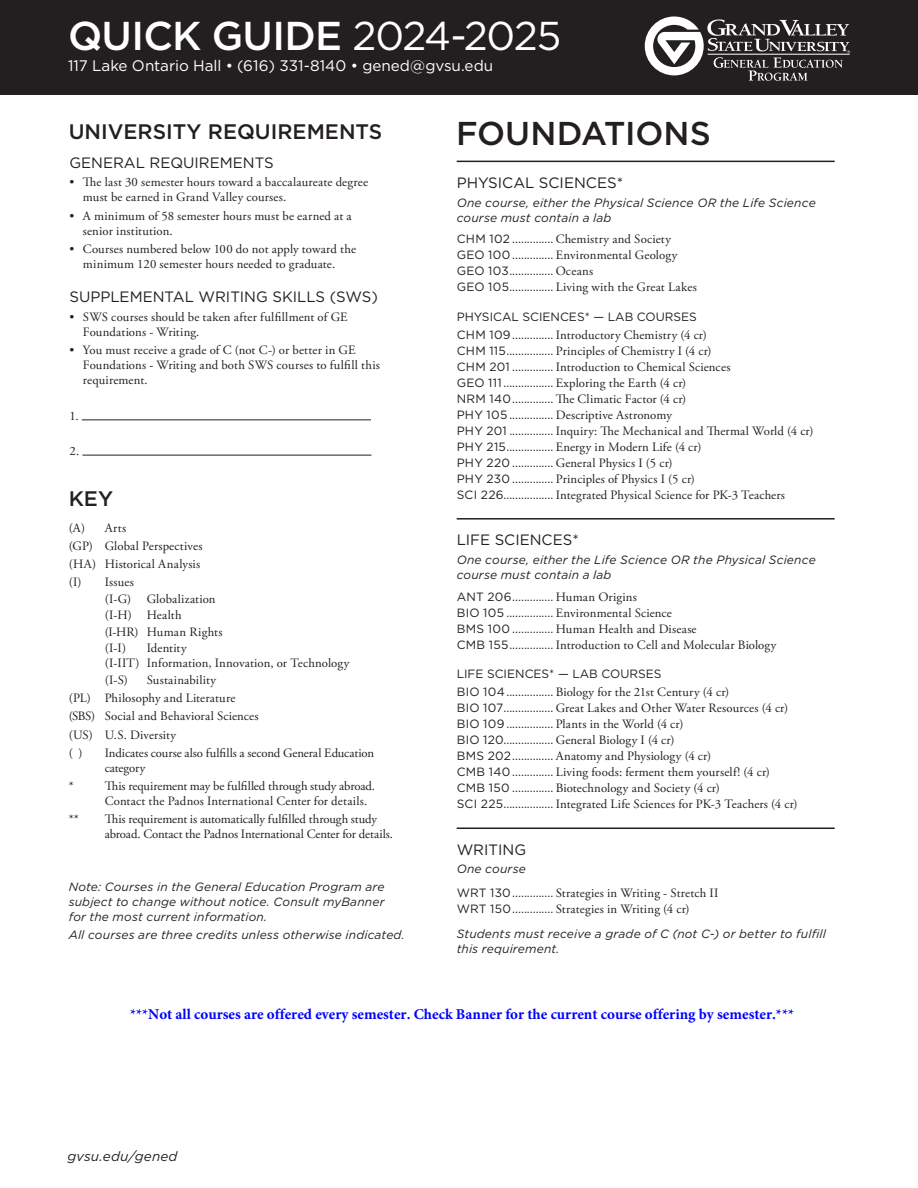
<style>
.page{position:relative;width:918px;height:1188px;background:#fff}
.page>*{position:absolute;margin:0;border:0;box-sizing:border-box;transform-origin:0 0}
.t1{font:500 40.2px "Gotham";letter-spacing:-.02em;color:#fff}
.Section_Heading_1{font:500 33px "Gotham";color:#231f20}
.Heading_3{font:500 21px "Gotham";color:#231f20}
.t2{font:15.3px "Gotham";color:#fff}
.t3{font:700 15px "Minion Pro";color:#00f}
.Heading_3-2{font:15px "Gotham";color:#231f20}
.Quick_Guide_heading_3{font:15px "Gotham";color:#231f20}
.Body_copy__garamond{font:italic 13.5px "Gotham";letter-spacing:.01em;color:#231f20}
.Quick_Guide_-_body_copy{font:12.75px "Adobe Garamond Pro";letter-spacing:.01em;color:#231f20}
.Body_copy_indent__garamond{font:12.75px/15px "Adobe Garamond Pro";letter-spacing:.005em;color:#231f20}
.Body_copy__garamond-2{font:12.75px "Adobe Garamond Pro";color:#231f20}
.Quick_Guide_-_body_copy-2{font:12px "Gotham";letter-spacing:.02em;color:#231f20}
.Body_copy__garamond-3{font:italic 12px/15px "Gotham";letter-spacing:.01em;color:#231f20}
.Heading_3-3{font:italic 12px/15px "Gotham";letter-spacing:.015em;color:#231f20}
.Heading_3-4{font:12px "Gotham";color:#231f20}
.s1{font-weight:400}
.s2{font-family:"Adobe Garamond Pro";font-size:12.75px}
.s3{font-family:"Gotham";font-size:12px}
</style>
<div class="page">
<div style="left:0;top:0;width:918px;height:94px;background:#231f20"></div>
<svg style="left:645px;top:16px;width:205px;height:65px"></svg>
<hr style="left:457px;top:161px;width:378px;height:1px;background:#231f20">
<hr style="left:457px;top:518px;width:378px;height:2px;background:#231f20">
<hr style="left:457px;top:828px;width:378px;height:1px;background:#231f20">
<hr style="left:82px;top:419px;width:289px;height:1px;background:#231f20">
<hr style="left:83px;top:455px;width:288px;height:1px;background:#231f20">
<p class="t1" style="left:68px;top:9px;width:495px">QUICK GUIDE <span class="s1">2024-2025</span></p>
<p class="t2" style="left:68px;top:56px;width:427px">117 Lake Ontario Hall • (616) 331-8140 • gened@gvsu.edu</p>
<p class="Heading_3" style="left:69px;top:118px;width:315px">UNIVERSITY REQUIREMENTS</p>
<p class="Heading_3-2" style="left:69px;top:153px;width:206px">GENERAL REQUIREMENTS</p>
<p class="Body_copy_indent__garamond" style="left:83px;top:175px;width:287px;text-indent:-13px">• The last 30 semester hours toward a baccalaureate degree must be earned in Grand Valley courses.</p>
<p class="Body_copy_indent__garamond" style="left:83px;top:209px;width:270px;text-indent:-13px">• A minimum of 58 semester hours must be earned at a senior institution.</p>
<p class="Body_copy_indent__garamond" style="left:69px;top:242px;width:288px;text-align:center">• Courses numbered below 100 do not apply toward the minimum 120 semester hours needed to graduate.</p>
<p class="Heading_3-2" style="left:69px;top:287px;width:310px">SUPPLEMENTAL WRITING SKILLS (SWS)</p>
<p class="Body_copy_indent__garamond" style="left:83px;top:309px;width:266px;text-indent:-14px">• SWS courses should be taken after fulfillment of GE<br>Foundations - Writing.</p>
<p class="Body_copy_indent__garamond" style="left:83px;top:343px;width:299px;text-indent:-14px">• You must receive a grade of C (not C-) or better in GE<br>Foundations - Writing and both SWS courses to fulfill this requirement.</p>
<p class="Body_copy__garamond-2" style="left:69px;top:409px;width:11px">1.</p>
<p class="Body_copy__garamond-2" style="left:69px;top:444px;width:11px">2.</p>
<p class="Heading_3" style="left:69px;top:485px;width:46px">KEY</p>
<p class="Body_copy_indent__garamond" style="left:69px;top:521px;width:59px">(A) Arts</p>
<p class="Body_copy_indent__garamond" style="left:69px;top:539px;width:135px">(GP) Global Perspectives</p>
<p class="Body_copy_indent__garamond" style="left:69px;top:557px;width:133px">(HA) Historical Analysis</p>
<p class="Body_copy_indent__garamond" style="left:105px;top:575px;width:119px;line-height:16.5px;text-indent:-36px">(I) Issues<br>(I-G) Globalization (I-H) Health<br>(I-HR) Human Rights (I-I)</p>
<p class="Body_copy_indent__garamond" style="left:105px;top:641px;width:246px;text-indent:42px">Identity<br>(I-IIT) Information, Innovation, or Technology</p>
<p class="Body_copy_indent__garamond" style="left:105px;top:673px;width:25px">(I-S)</p>
<p class="Body_copy_indent__garamond" style="left:147px;top:673px;width:71px">Sustainability</p>
<p class="Body_copy_indent__garamond" style="left:69px;top:691px;width:168px">(PL) Philosophy and Literature</p>
<p class="Body_copy_indent__garamond" style="left:69px;top:709px;width:192px">(SBS) Social and Behavioral Sciences</p>
<p class="Body_copy_indent__garamond" style="left:69px;top:728px;width:109px">(US) U.S. Diversity</p>
<p class="Body_copy_indent__garamond" style="left:69px;top:746px;width:15px">( )</p>
<p class="Body_copy_indent__garamond" style="left:105px;top:746px;width:271px">Indicates course also fulfills a second General Education category</p>
<p class="Body_copy_indent__garamond" style="left:69px;top:779px;width:7px">*</p>
<p class="Body_copy_indent__garamond" style="left:105px;top:779px;width:272px">This requirement may be fulfilled through study abroad.<br>Contact the Padnos International Center for details.</p>
<p class="Body_copy_indent__garamond" style="left:69px;top:812px;width:12px">**</p>
<p class="Body_copy_indent__garamond" style="left:105px;top:812px;width:290px">This requirement is automatically fulfilled through study abroad. Contact the Padnos International Center for details.</p>
<p class="Body_copy__garamond-3" style="left:69px;top:879px;width:317px;text-align:justify">Note: Courses in the General Education Program are subject to change without notice. Consult myBanner for the most current information.</p>
<p class="Body_copy__garamond-3" style="left:69px;top:927px;width:338px">All courses are three credits unless otherwise indicated.</p>
<p class="Section_Heading_1" style="left:456px;top:112px;width:256px">FOUNDATIONS</p>
<p class="Quick_Guide_heading_3" style="left:457px;top:173px;width:168px">PHYSICAL SCIENCES*</p>
<p class="Heading_3-3" style="left:457px;top:195px;width:361px">One course, either the Physical Science OR the Life Science course must contain a lab</p>
<p class="Quick_Guide_-_body_copy-2" style="left:457px;top:231px;width:216px">CHM 102 .............. <span class="s2">Chemistry and Society</span></p>
<p class="Quick_Guide_-_body_copy-2" style="left:457px;top:247px;width:222px">GEO 100 .............. <span class="s2">Environmental Geology</span></p>
<p class="Quick_Guide_-_body_copy-2" style="left:457px;top:263px;width:138px">GEO 103............... <span class="s2">Oceans</span></p>
<p class="Quick_Guide_-_body_copy" style="left:457px;top:280px;width:242px"><span class="s3">GEO 105...............</span> Living with the Great Lakes</p>
<p class="Heading_3-4" style="left:457px;top:309px;width:242px">PHYSICAL SCIENCES* — LAB COURSES</p>
<p class="Quick_Guide_-_body_copy" style="left:457px;top:327px;width:252px"><span class="s3">CHM 109..............</span> Introductory Chemistry (4 cr)</p>
<p class="Quick_Guide_-_body_copy" style="left:457px;top:343px;width:257px"><span class="s3">CHM 115................</span> Principles of Chemistry I (4 cr)</p>
<p class="Quick_Guide_-_body_copy" style="left:457px;top:359px;width:275px"><span class="s3">CHM 201 ..............</span> Introduction to Chemical Sciences</p>
<p class="Quick_Guide_-_body_copy-2" style="left:457px;top:375px;width:231px">GEO 111................. <span class="s2">Exploring the Earth (4 cr)</span></p>
<p class="Quick_Guide_-_body_copy" style="left:457px;top:391px;width:231px"><span class="s3">NRM 140..............</span> The Climatic Factor (4 cr)</p>
<p class="Quick_Guide_-_body_copy-2" style="left:457px;top:407px;width:217px">PHY 105 ............... <span class="s2">Descriptive Astronomy</span></p>
<p class="Quick_Guide_-_body_copy" style="left:457px;top:423px;width:358px"><span class="s3">PHY 201 ...............</span> Inquiry: The Mechanical and Thermal World (4 cr)</p>
<p class="Quick_Guide_-_body_copy" style="left:457px;top:439px;width:246px"><span class="s3">PHY 215................</span> Energy in Modern Life (4 cr)</p>
<p class="Quick_Guide_-_body_copy-2" style="left:457px;top:455px;width:217px">PHY 220 .............. <span class="s2">General Physics I (5 cr)</span></p>
<p class="Quick_Guide_-_body_copy" style="left:457px;top:471px;width:240px"><span class="s3">PHY 230 ..............</span> Principles of Physics I (5 cr)</p>
<p class="Quick_Guide_-_body_copy" style="left:457px;top:487px;width:330px"><span class="s3">SCI 226.................</span> Integrated Physical Science for PK-3 Teachers</p>
<p class="Quick_Guide_heading_3" style="left:457px;top:531px;width:124px">LIFE SCIENCES*</p>
<p class="Heading_3-3" style="left:457px;top:552px;width:361px">One course, either the Life Science OR the Physical Science course must contain a lab</p>
<p class="Quick_Guide_-_body_copy-2" style="left:457px;top:589px;width:182px">ANT 206.............. <span class="s2">Human Origins</span></p>
<p class="Quick_Guide_-_body_copy-2" style="left:457px;top:605px;width:217px">BIO 105 ................ <span class="s2">Environmental Science</span></p>
<p class="Quick_Guide_-_body_copy" style="left:457px;top:621px;width:241px"><span class="s3">BMS 100 ..............</span> Human Health and Disease</p>
<p class="Quick_Guide_-_body_copy" style="left:457px;top:637px;width:321px"><span class="s3">CMB 155...............</span> Introduction to Cell and Molecular Biology</p>
<p class="Heading_3-4" style="left:457px;top:666px;width:206px">LIFE SCIENCES* — LAB COURSES</p>
<p class="Quick_Guide_-_body_copy" style="left:457px;top:685px;width:274px"><span class="s3">BIO 104................</span> Biology for the 21st Century (4 cr)</p>
<p class="Quick_Guide_-_body_copy" style="left:457px;top:701px;width:333px"><span class="s3">BIO 107.................</span> Great Lakes and Other Water Resources (4 cr)</p>
<p class="Quick_Guide_-_body_copy-2" style="left:457px;top:716px;width:228px">BIO 109 ................ <span class="s2">Plants in the World (4 cr)</span></p>
<p class="Quick_Guide_-_body_copy-2" style="left:457px;top:732px;width:219px">BIO 120................. <span class="s2">General Biology I (4 cr)</span></p>
<p class="Quick_Guide_-_body_copy" style="left:457px;top:749px;width:256px"><span class="s3">BMS 202..............</span> Anatomy and Physiology (4 cr)</p>
<p class="Quick_Guide_-_body_copy" style="left:457px;top:765px;width:315px"><span class="s3">CMB 140 ..............</span> Living foods: ferment them yourself! (4 cr)</p>
<p class="Quick_Guide_-_body_copy" style="left:457px;top:781px;width:265px"><span class="s3">CMB 150 ..............</span> Biotechnology and Society (4 cr)</p>
<p class="Quick_Guide_-_body_copy" style="left:457px;top:797px;width:342px"><span class="s3">SCI 225.................</span> Integrated Life Sciences for PK-3 Teachers (4 cr)</p>
<p class="Quick_Guide_heading_3" style="left:457px;top:840px;width:71px">WRITING</p>
<p class="Body_copy__garamond-3" style="left:457px;top:861px;width:71px">One course</p>
<p class="Quick_Guide_-_body_copy" style="left:457px;top:885px;width:263px"><span class="s3">WRT 130..............</span> Strategies in Writing - Stretch II</p>
<p class="Quick_Guide_-_body_copy" style="left:457px;top:901px;width:234px"><span class="s3">WRT 150..............</span> Strategies in Writing (4 cr)</p>
<p class="Body_copy__garamond-3" style="left:457px;top:926px;width:371px">Students must receive a grade of C (not C-) or better to fulfill this requirement.</p>
<p class="t3" style="left:130px;top:1003px;width:666px">***Not all courses are offered every semester. Check Banner for the current course offering by semester.***</p>
<p class="Body_copy__garamond" style="left:68px;top:1148px;width:112px">gvsu.edu/gened</p>
</div>
